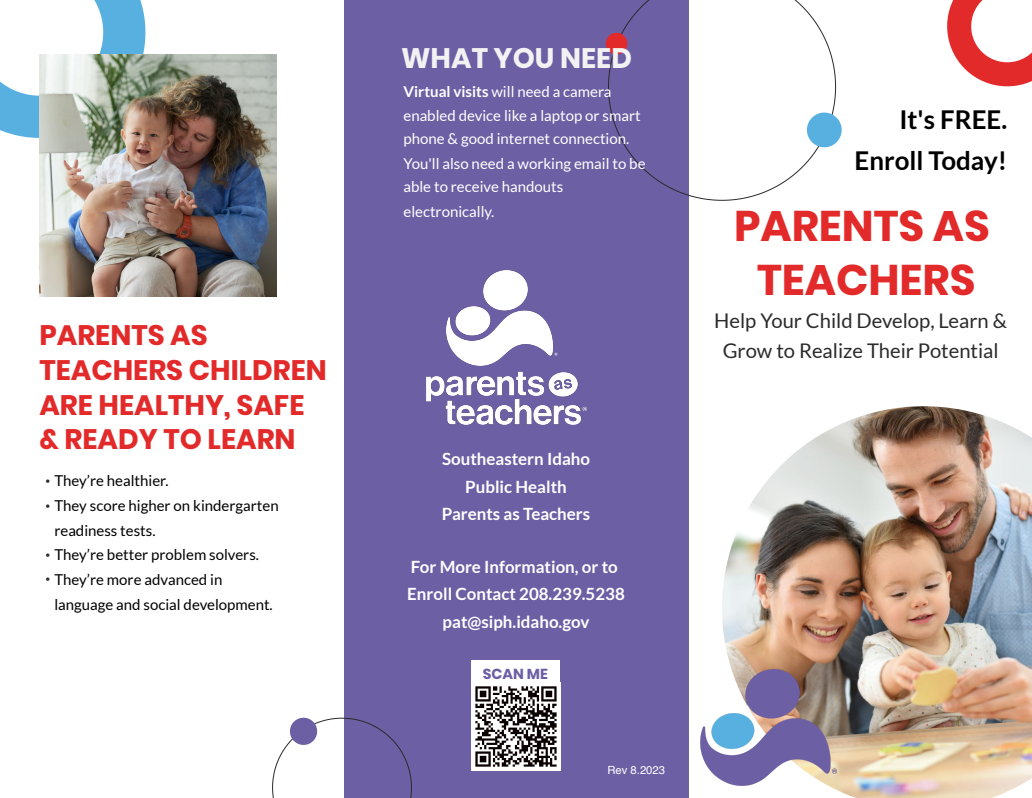
<style>
.page{position:relative;width:1032px;height:798px;background:#fff}
.page>*{position:absolute;margin:0;border:0;box-sizing:border-box;transform-origin:0 0}
.t1{font:700 42.75px/53.4px "Poppins";color:#e32a2a;text-align:center}
.t2{font:700 28.12px/34.8px "Poppins";color:#e32a2a}
.t3{font:700 28.12px "Poppins";color:#f2f2f2}
.t4{font:700 25.88px/41.5px "Lato";color:#000;text-align:right}
.t5{font:20.25px/30.2px "Lato";color:#2b2b2b;text-align:center}
.t6{font:700 16.88px/27.2px "Lato";color:#fff;text-align:center}
.t7{font:15px/24px "Lato";color:#fff}
.t8{font:15px/24.4px "Lato";color:#000}
.t9{font:700 14.5px "Poppins";color:#6d5fa4}
.t10{font:11.25px "Helvetica";color:#fff}
.s1{font-family:"Arial";font-size:13.5px;color:#2b2b2b}
.s2{font-weight:700}
</style>
<div class="page">
<svg style="left:0;top:0;width:145px;height:138px"></svg>
<img style="left:39px;top:54px;width:238px;height:242px">
<div style="left:344px;top:0;width:344px;height:797px;background:#6d5fa4"></div>
<svg style="left:947px;top:0;width:84px;height:86px"></svg>
<svg style="left:608px;top:0;width:227px;height:201px"></svg>
<svg style="left:806px;top:112px;width:35px;height:35px"></svg>
<svg style="left:605px;top:33px;width:22px;height:21px"></svg>
<svg style="left:272px;top:717px;width:140px;height:80px"></svg>
<img style="left:722px;top:406px;width:309px;height:391px">
<img style="left:700px;top:669px;width:136px;height:116px">
<img style="left:426px;top:270px;width:160px;height:154px">
<img style="left:471px;top:682px;width:89px;height:88px">
<div style="left:471px;top:660px;width:89px;height:22px;background:#fff"></div>
<h2 class="t2" style="left:39px;top:318px;width:289px">PARENTS AS<br>TEACHERS CHILDREN<br>ARE HEALTHY, SAFE &amp; READY TO LEARN</h2>
<p class="t8" style="left:45px;top:468px;width:124px"><span class="s1">•</span> They’re healthier.</p>
<p class="t8" style="left:54px;top:493px;width:226px;text-indent:-9px"><span class="s1">•</span> They score higher on kindergarten readiness tests.</p>
<p class="t8" style="left:45px;top:542px;width:215px"><span class="s1">•</span> They’re better problem solvers.</p>
<p class="t8" style="left:54px;top:566px;width:220px;line-height:25.2px;text-indent:-9px"><span class="s1">•</span> They’re more advanced in language and social development.</p>
<h2 class="t3" style="left:401px;top:38px;width:232px">WHAT YOU NEED</h2>
<p class="t7" style="left:403px;top:79px;width:243px"><span class="s2">Virtual visits</span> will need a camera enabled device like a laptop or smart phone &amp; good internet connection.<br>You'll also need a working email to be able to receive handouts electronically.</p>
<p class="t6" style="left:442px;top:445px;width:150px">Southeastern Idaho<br>Public Health<br>Parents as Teachers</p>
<p class="t6" style="left:407px;top:553px;width:219px">For More Information, or to<br>Enroll Contact 208.239.5238 pat@siph.idaho.gov</p>
<p class="t9" style="left:482px;top:664px;width:66px">SCAN ME</p>
<p class="t10" style="left:607px;top:765px;width:59px">Rev 8.2023</p>
<h3 class="t4" style="left:854px;top:98px;width:154px">It's FREE.<br>Enroll Today!</h3>
<h1 class="t1" style="left:733px;top:200px;width:257px">PARENTS AS<br>TEACHERS</h1>
<h3 class="t5" style="left:714px;top:305px;width:294px">Help Your Child Develop, Learn &amp;<br>Grow to Realize Their Potential</h3>
</div>
